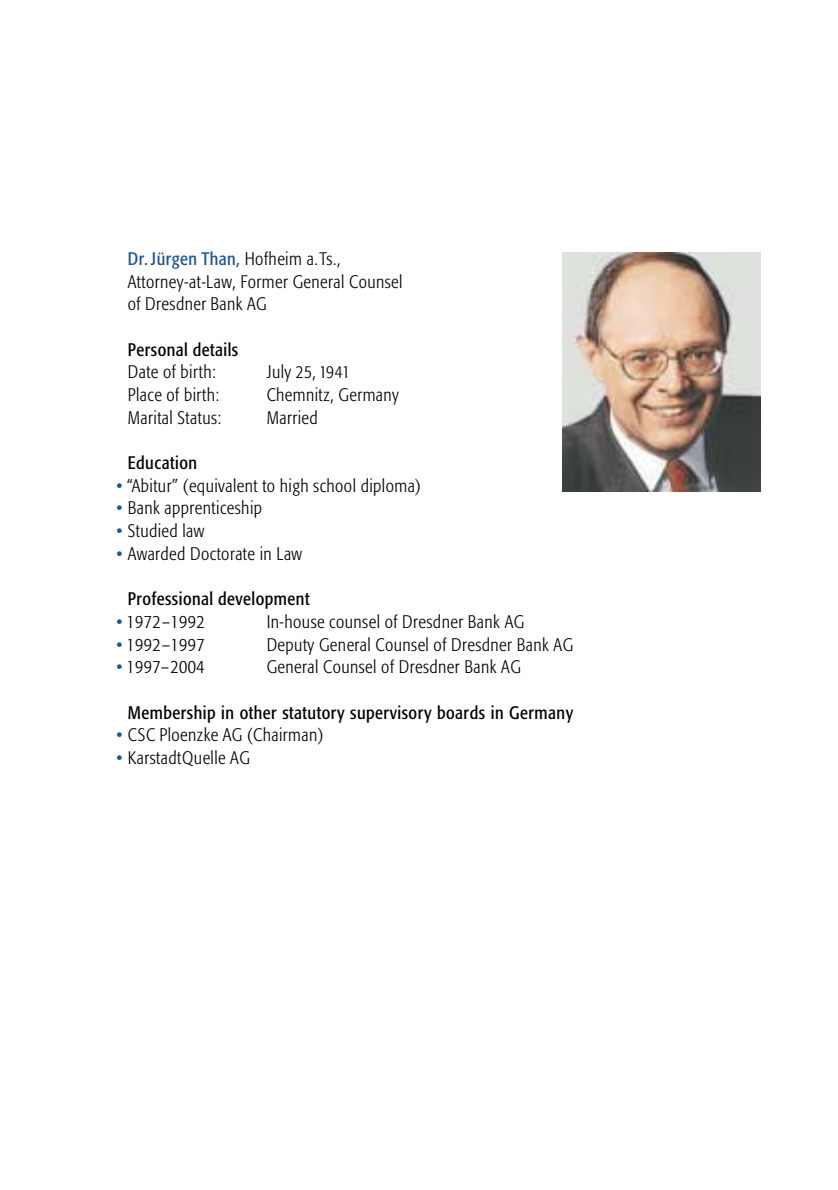
<style>
.page{position:relative;width:838px;height:1190px;background:#fff}
.page>*{position:absolute;margin:0;border:0;box-sizing:border-box;transform-origin:0 0}
.t1{font:300 18px/22.6px "Formata Condensed";letter-spacing:.025em;color:#000}
.t2{font:18px "Formata Condensed";letter-spacing:.025em;color:#000}
.t3{font:300 18px "Formata Cond TAB";letter-spacing:.025em;color:#000}
.s1{font-weight:400;color:#1b5599}
.s2{font-family:"Formata Condensed";font-weight:400;color:#1b5599}
</style>
<div class="page">
<img style="left:562px;top:252px;width:199px;height:240px">
<p class="t1" style="left:128px;top:249px;width:276px"><span class="s1">Dr. Jürgen Than,</span> Hofheim a.Ts.,<br>Attorney-at-Law, Former General Counsel of Dresdner Bank AG</p>
<p class="t2" style="left:128px;top:343px;width:112px">Personal details</p>
<p class="t1" style="left:128px;top:363px;width:90px">Date of birth:</p>
<p class="t1" style="left:267px;top:363px;width:85px">July 25, 1941</p>
<p class="t1" style="left:128px;top:385px;width:93px">Place of birth:</p>
<p class="t1" style="left:267px;top:385px;width:134px">Chemnitz, Germany</p>
<p class="t1" style="left:128px;top:408px;width:95px">Marital Status:</p>
<p class="t1" style="left:267px;top:408px;width:53px">Married</p>
<p class="t2" style="left:128px;top:456px;width:71px">Education</p>
<p class="t1" style="left:116px;top:476px;width:306px"><span class="s1">•</span> “Abitur” (equivalent to high school diploma)</p>
<p class="t1" style="left:116px;top:499px;width:147px"><span class="s1">•</span> Bank apprenticeship</p>
<p class="t1" style="left:116px;top:522px;width:89px"><span class="s1">•</span> Studied law</p>
<p class="t1" style="left:116px;top:544px;width:187px"><span class="s1">•</span> Awarded Doctorate in Law</p>
<p class="t2" style="left:128px;top:592px;width:183px">Professional development</p>
<p class="t3" style="left:116px;top:615px;width:90px"><span class="s2">•</span> 1972–1992</p>
<p class="t1" style="left:267px;top:612px;width:259px">In-house counsel of Dresdner Bank AG</p>
<p class="t3" style="left:116px;top:638px;width:90px"><span class="s2">•</span> 1992–1997</p>
<p class="t1" style="left:267px;top:635px;width:308px">Deputy General Counsel of Dresdner Bank AG</p>
<p class="t3" style="left:116px;top:660px;width:90px"><span class="s2">•</span> 1997–2004</p>
<p class="t1" style="left:267px;top:658px;width:256px">General Counsel of Dresdner Bank AG</p>
<p class="t2" style="left:128px;top:706px;width:447px">Membership in other statutory supervisory boards in Germany</p>
<p class="t1" style="left:116px;top:726px;width:208px"><span class="s1">•</span> CSC Ploenzke AG (Chairman)</p>
<p class="t1" style="left:116px;top:748px;width:135px"><span class="s1">•</span> KarstadtQuelle AG</p>
</div>
